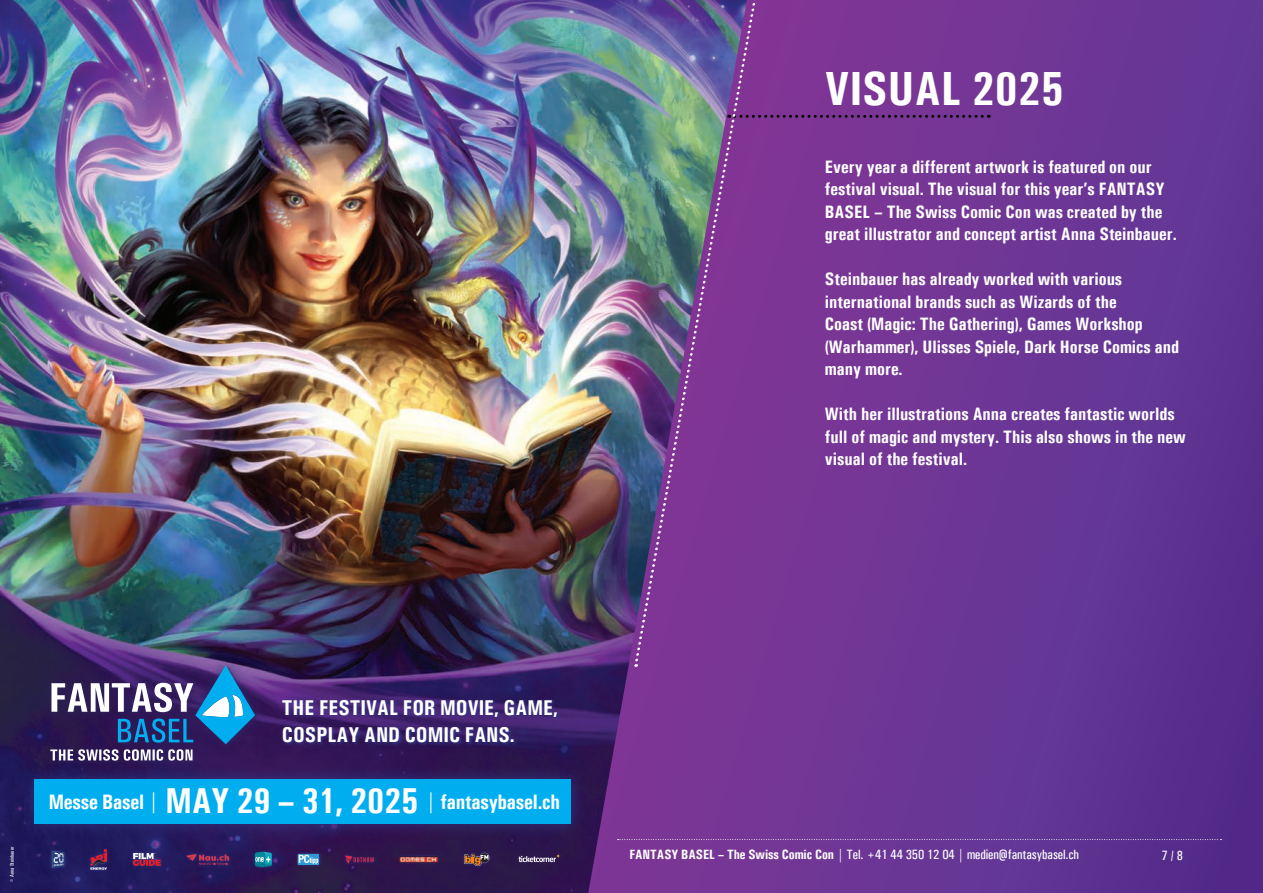
<style>
.page{position:relative;width:1263px;height:893px;background:#fff}
.page>*{position:absolute;margin:0;border:0;box-sizing:border-box;transform-origin:0 0}
.t1{font:700 condensed 48px "Univers";color:#fff}
.t2{font:700 condensed 21.45px/27.6px "Univers";color:#fff}
.t3{font:700 condensed 20.85px "Univers";letter-spacing:-.01em;color:#fff}
.t4{font:700 condensed 18px/22.5px "Univers";color:#fff}
.t5{font:500 condensed 13.5px "Univers";letter-spacing:-.005em;color:#fff}
.t6{font:500 condensed 5.4px "Univers";color:#fff}
.s1{font-size:6px}
.s2{font-size:36.15px}
.s3{font-weight:700}
</style>
<div class="page">
<svg style="left:747px;top:0;width:516px;height:893px;background:#6a3493"></svg>
<img style="left:0;top:0;width:747px;height:893px">
<div style="left:19px;top:764px;width:568px;height:75px;background:#343e91;opacity:.75"></div>
<div style="left:35px;top:780px;width:536px;height:44px;background:#00aeef"></div>
<div style="left:38px;top:654px;width:229px;height:119px;background:#302560;opacity:.75"></div>
<svg style="left:50px;top:665px;width:205px;height:96px;background:#4e5589"></svg>
<div style="left:281px;top:699px;width:281px;height:47px;background:#343e91;opacity:.77"></div>
<div style="left:397px;top:853px;width:43px;height:12px;background:#343e91;opacity:.75"></div>
<img style="left:400px;top:856px;width:38px;height:6px">
<div style="left:88px;top:846px;width:22px;height:26px;background:#343e91;opacity:.75"></div>
<svg style="left:90px;top:849px;width:17px;height:21px"></svg>
<div style="left:342px;top:853px;width:34px;height:14px;background:#2f154b"></div>
<svg style="left:345px;top:855px;width:29px;height:9px"></svg>
<div style="left:49px;top:848px;width:18px;height:23px;background:#343e91;opacity:.75"></div>
<svg style="left:52px;top:851px;width:13px;height:17px"></svg>
<div style="left:252px;top:849px;width:23px;height:21px;background:#343e91;opacity:.75"></div>
<svg style="left:255px;top:852px;width:17px;height:16px"></svg>
<div style="left:295px;top:851px;width:27px;height:17px;background:#343e91;opacity:.75"></div>
<svg style="left:298px;top:854px;width:21px;height:11px"></svg>
<svg style="left:299px;top:855px;width:19px;height:9px"></svg>
<div style="left:184px;top:851px;width:48px;height:16px;background:#27195c"></div>
<svg style="left:187px;top:854px;width:43px;height:11px"></svg>
<div style="left:130px;top:850px;width:34px;height:19px;background:#252066"></div>
<svg style="left:133px;top:853px;width:28px;height:13px"></svg>
<svg style="left:519px;top:854px;width:41px;height:8px"></svg>
<div style="left:461px;top:850px;width:31px;height:19px;background:#343e91;opacity:.5"></div>
<svg style="left:464px;top:853px;width:25px;height:13px"></svg>
<svg style="left:763px;top:115px;width:226px;height:3px"></svg>
<img style="left:633px;top:0;width:130px;height:663px">
<svg style="left:618px;top:839px;width:603px;height:1px"></svg>
<h1 class="t1" style="left:825px;top:60px;width:240px">VISUAL 2025</h1>
<p class="t4" style="left:825px;top:155px;width:353px">Every year a different artwork is featured on our festival visual. The visual for this year’s FANTASY BASEL – The Swiss Comic Con was created by the great illustrator and concept artist Anna Steinbauer.</p>
<p class="t4" style="left:825px;top:268px;width:356px">Steinbauer has already worked with various international brands such as Wizards of the<br>Coast (Magic: The Gathering), Games Workshop (Warhammer), Ulisses Spiele, Dark Horse Comics and many more.</p>
<p class="t4" style="left:825px;top:403px;width:362px">With her illustrations Anna creates fantastic worlds full of magic and mystery. This also shows in the new visual of the festival.</p>
<p class="t6" style="left:9px;top:881px;width:36px;rotate:-90deg"><span class="s1">©</span> Anna Steinbauer</p>
<p class="t2" style="left:282px;top:693px;width:277px">THE FESTIVAL FOR MOVIE, GAME,<br>COSPLAY AND COMIC FANS.</p>
<p class="t3" style="left:49px;top:790px;width:513px">Messe Basel | <span class="s2">MAY 29 – 31, 2025</span> | fantasybasel.ch</p>
<p class="t5" style="left:629px;top:847px;width:451px"><span class="s3">FANTASY BASEL – The Swiss Comic Con</span> | Tel. +41 44 350 12 04 | medien@fantasybasel.ch</p>
<p class="t5" style="left:1161px;top:847px;width:23px">7 / 8</p>
</div>
